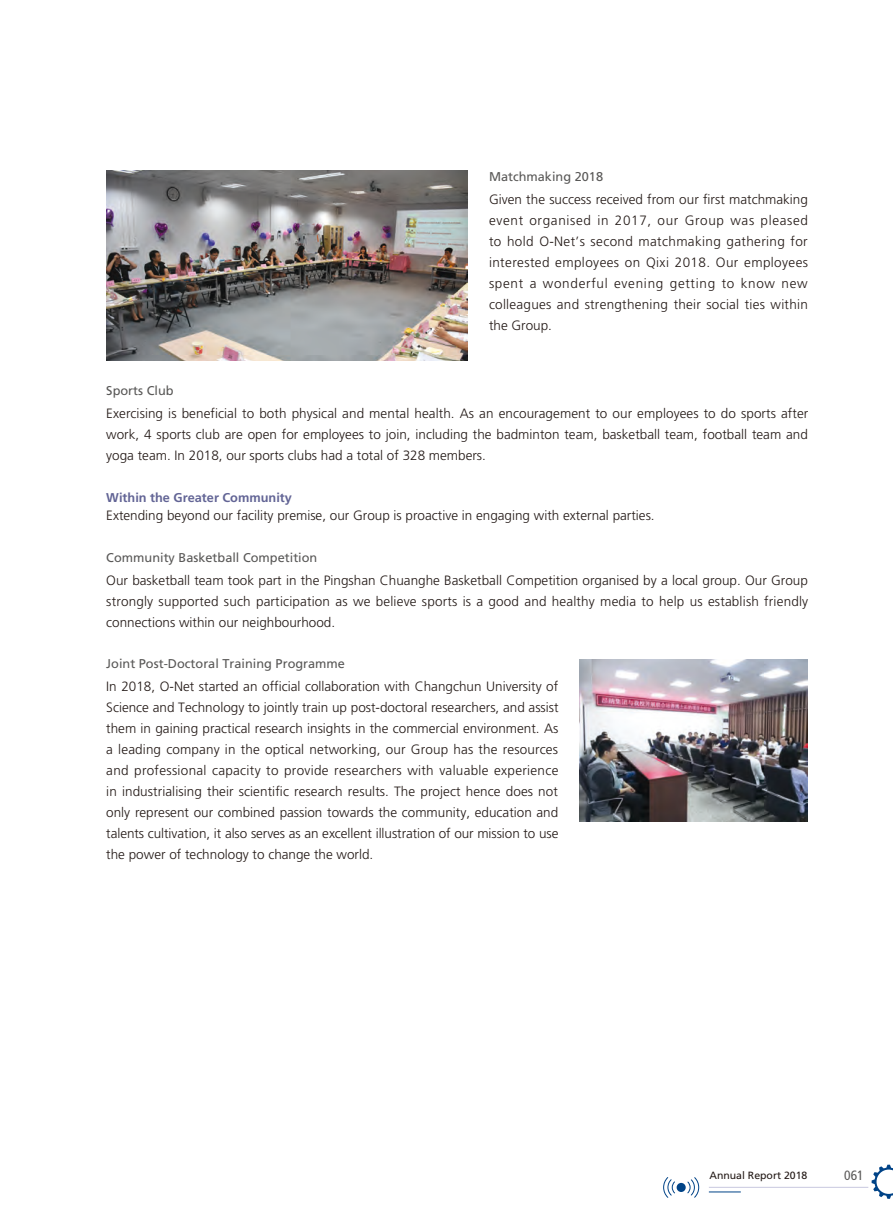
<style>
.page{position:relative;width:893px;height:1212px;background:#fff}
.page>*{position:absolute;margin:0;border:0;box-sizing:border-box;transform-origin:0 0}
.t1{font:300 13.5px/21px "Frutiger LT Std";color:#231916;text-align:justify}
.t2{font:condensed 13.5px "Frutiger LT Std";color:#595857}
.t3{font:12.75px "Frutiger LT Std";color:#595857}
.t4{font:700 12.75px "Frutiger LT Std";color:#626495}
.t5{font:10.5px "Frutiger LT Std";color:#231916}
</style>
<div class="page">
<svg style="left:872px;top:1165px;width:21px;height:34px"></svg>
<hr style="left:709px;top:1187px;width:159px;height:1px;background:#c8c8df">
<svg style="left:663px;top:1177px;width:37px;height:21px"></svg>
<div style="left:677px;top:1183px;width:9px;height:9px;background:#004387;border-radius:50%"></div>
<hr style="left:709px;top:1191px;width:32px;height:1px;background:#004387">
<img style="left:106px;top:170px;width:362px;height:190px">
<img style="left:580px;top:659px;width:228px;height:163px">
<p class="t3" style="left:489px;top:169px;width:116px">Matchmaking 2018</p>
<p class="t1" style="left:489px;top:189px;width:321px">Given the success received from our first matchmaking event organised in 2017, our Group was pleased to hold O-Net’s second matchmaking gathering for interested employees on Qixi 2018. Our employees spent a wonderful evening getting to know new colleagues and strengthening their social ties within the Group.</p>
<p class="t3" style="left:106px;top:383px;width:69px">Sports Club</p>
<p class="t1" style="left:106px;top:403px;width:703px">Exercising is beneficial to both physical and mental health. As an encouragement to our employees to do sports after work, 4 sports club are open for employees to join, including the badminton team, basketball team, football team and yoga team. In 2018, our sports clubs had a total of 328 members.</p>
<p class="t4" style="left:106px;top:490px;width:187px">Within the Greater Community</p>
<p class="t1" style="left:106px;top:505px;width:550px">Extending beyond our facility premise, our Group is proactive in engaging with external parties.</p>
<p class="t3" style="left:106px;top:550px;width:213px">Community Basketball Competition</p>
<p class="t1" style="left:106px;top:570px;width:703px">Our basketball team took part in the Pingshan Chuanghe Basketball Competition organised by a local group. Our Group strongly supported such participation as we believe sports is a good and healthy media to help us establish friendly connections within our neighbourhood.</p>
<p class="t3" style="left:106px;top:656px;width:240px">Joint Post-Doctoral Training Programme</p>
<p class="t1" style="left:106px;top:676px;width:454px">In 2018, O-Net started an official collaboration with Changchun University of Science and Technology to jointly train up post-doctoral researchers, and assist them in gaining practical research insights in the commercial environment. As a leading company in the optical networking, our Group has the resources and professional capacity to provide researchers with valuable experience in industrialising their scientific research results. The project hence does not only represent our combined passion towards the community, education and talents cultivation, it also serves as an excellent illustration of our mission to use the power of technology to change the world.</p>
<p class="t5" style="left:709px;top:1169px;width:100px">Annual Report 2018</p>
<p class="t2" style="left:844px;top:1167px;width:21px">061</p>
</div>
